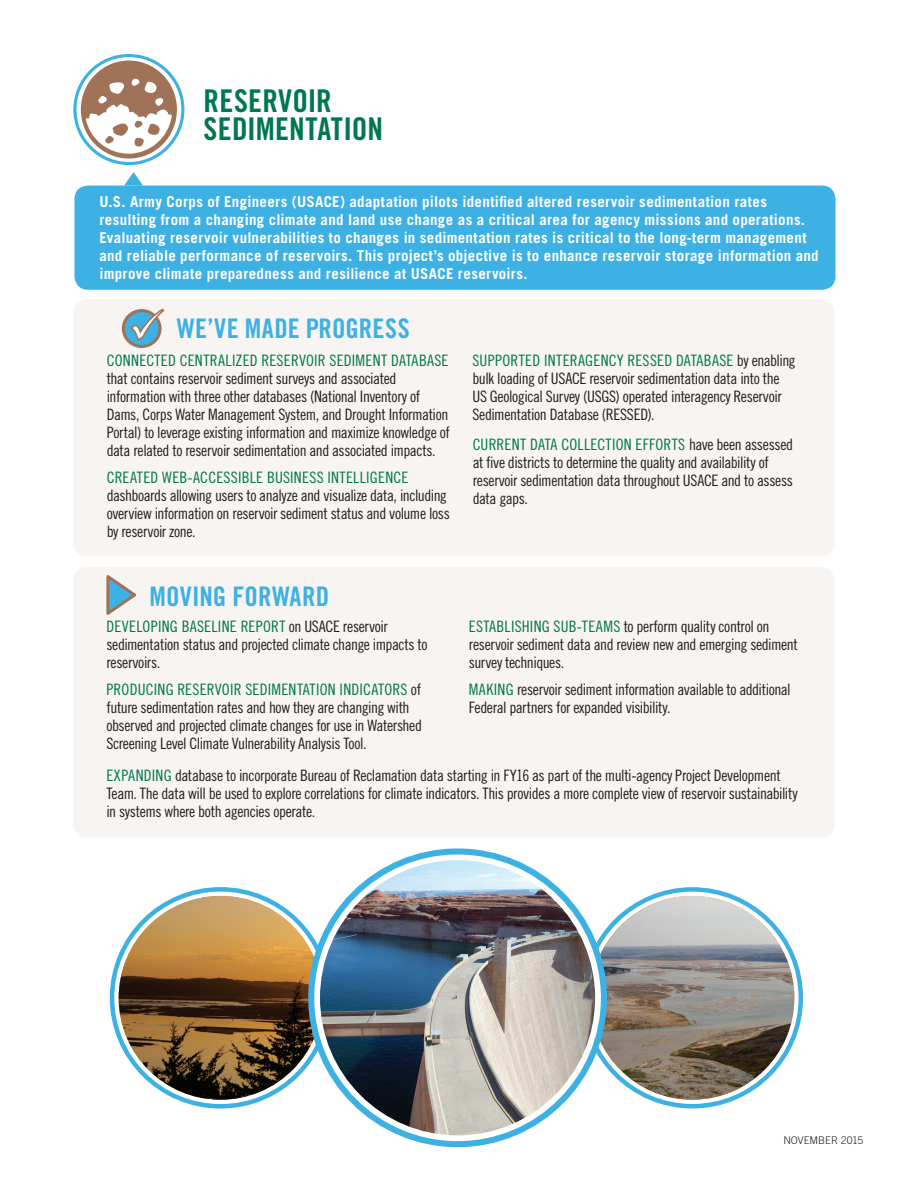
<style>
.page{position:relative;width:918px;height:1188px;background:#fff}
.page>*{position:absolute;margin:0;border:0;box-sizing:border-box;transform-origin:0 0}
.t1{font:31.35px/28.8px "Trade Gothic LT Std Bd Cn 20";letter-spacing:.005em;color:#017652}
.t2{font:27px "Trade Gothic LT Std Bd Cn 20";letter-spacing:.01em;color:#3db0e4}
.t3{font:15.75px/18px "Trade Gothic LT Std Cn 18";letter-spacing:-.025em;color:#231f20}
.t4{font:15.75px "Trade Gothic LT Std Cn 18";letter-spacing:.015em;color:#017652}
.t5{font:700 15px/18px "Trade Gothic LT Std";letter-spacing:.02em;color:#fff}
.t6{font:300 10.5px "Trade Gothic LT Std";letter-spacing:-.005em;color:#231f20}
.s1{color:#017652}
</style>
<div class="page">
<div style="left:73px;top:299px;width:761px;height:257px;background:#f7f4f1;border-radius:14px"></div>
<div style="left:73px;top:567px;width:761px;height:271px;background:#f7f4f1;border-radius:14px"></div>
<svg style="left:112px;top:889px;width:217px;height:217px"></svg>
<img style="left:119px;top:896px;width:203px;height:204px;border-radius:102px">
<svg style="left:584px;top:889px;width:217px;height:217px"></svg>
<img style="left:591px;top:896px;width:203px;height:204px;border-radius:102px">
<svg style="left:311px;top:851px;width:293px;height:293px"></svg>
<img style="left:320px;top:860px;width:275px;height:275px;border-radius:138px">
<svg style="left:106px;top:575px;width:30px;height:40px"></svg>
<svg style="left:124px;top:172px;width:19px;height:14px"></svg>
<div style="left:74px;top:186px;width:761px;height:104px;background:#3db0e4;border-radius:13px"></div>
<svg style="left:123px;top:311px;width:37px;height:35px"></svg>
<div style="left:122px;top:309px;width:40px;height:39px;border:3px solid #a07358;border-radius:50%"></div>
<svg style="left:128px;top:308px;width:37px;height:35px"></svg>
<svg style="left:75px;top:56px;width:108px;height:108px"></svg>
<div style="left:73px;top:54px;width:111px;height:111px;border:3px solid #3db0e4;border-radius:50%"></div>
<div style="left:81px;top:61px;width:96px;height:98px;background:#a07358;border-radius:50%"></div>
<svg style="left:85px;top:78px;width:87px;height:76px"></svg>
<h1 class="t1" style="left:204px;top:86px;width:181px">RESERVOIR<br>SEDIMENTATION</h1>
<p class="t5" style="left:99px;top:192px;width:721px">U.S. Army Corps of Engineers (USACE) adaptation pilots identified altered reservoir sedimentation rates resulting from a changing climate and land use change as a critical area for agency missions and operations.<br>Evaluating reservoir vulnerabilities to changes in sedimentation rates is critical to the long-term management and reliable performance of reservoirs. This project’s objective is to enhance reservoir storage information and improve climate preparedness and resilience at USACE reservoirs.</p>
<h2 class="t2" style="left:177px;top:312px;width:235px">WE’VE MADE PROGRESS</h2>
<p class="t4" style="left:107px;top:351px;width:343px">CONNECTED CENTRALIZED RESERVOIR SEDIMENT DATABASE</p>
<p class="t3" style="left:107px;top:369px;width:345px">that contains reservoir sediment surveys and associated information with three other databases (National Inventory of Dams, Corps Water Management System, and Drought Information Portal) to leverage existing information and maximize knowledge of data related to reservoir sedimentation and associated impacts.</p>
<p class="t4" style="left:107px;top:468px;width:303px">CREATED WEB-ACCESSIBLE BUSINESS INTELLIGENCE</p>
<p class="t3" style="left:107px;top:486px;width:345px">dashboards allowing users to analyze and visualize data, including overview information on reservoir sediment status and volume loss by reservoir zone.</p>
<h2 class="t2" style="left:150px;top:580px;width:181px">MOVING FORWARD</h2>
<p class="t3" style="left:106px;top:617px;width:323px"><span class="s1">DEVELOPING BASELINE REPORT</span> on USACE reservoir sedimentation status and projected climate change impacts to reservoirs.</p>
<p class="t3" style="left:106px;top:680px;width:317px"><span class="s1">PRODUCING RESERVOIR SEDIMENTATION INDICATORS</span> of future sedimentation rates and how they are changing with observed and projected climate changes for use in Watershed Screening Level Climate Vulnerability Analysis Tool.</p>
<p class="t3" style="left:472px;top:351px;width:325px"><span class="s1">SUPPORTED INTERAGENCY RESSED DATABASE</span> by enabling bulk loading of USACE reservoir sedimentation data into the US Geological Survey (USGS) operated interagency Reservoir Sedimentation Database (RESSED).</p>
<p class="t3" style="left:473px;top:435px;width:322px"><span class="s1">CURRENT DATA COLLECTION EFFORTS</span> have been assessed at five districts to determine the quality and availability of reservoir sedimentation data throughout USACE and to assess data gaps.</p>
<p class="t3" style="left:469px;top:617px;width:331px"><span class="s1">ESTABLISHING SUB-TEAMS</span> to perform quality control on reservoir sediment data and review new and emerging sediment survey techniques.</p>
<p class="t3" style="left:469px;top:680px;width:323px"><span class="s1">MAKING</span> reservoir sediment information available to additional<br>Federal partners for expanded visibility.</p>
<p class="t3" style="left:106px;top:766px;width:693px"><span class="s1">EXPANDING</span> database to incorporate Bureau of Reclamation data starting in FY16 as part of the multi-agency Project Development<br>Team. The data will be used to explore correlations for climate indicators. This provides a more complete view of reservoir sustainability in systems where both agencies operate.</p>
<p class="t6" style="left:783px;top:1134px;width:82px">NOVEMBER 2015</p>
</div>
